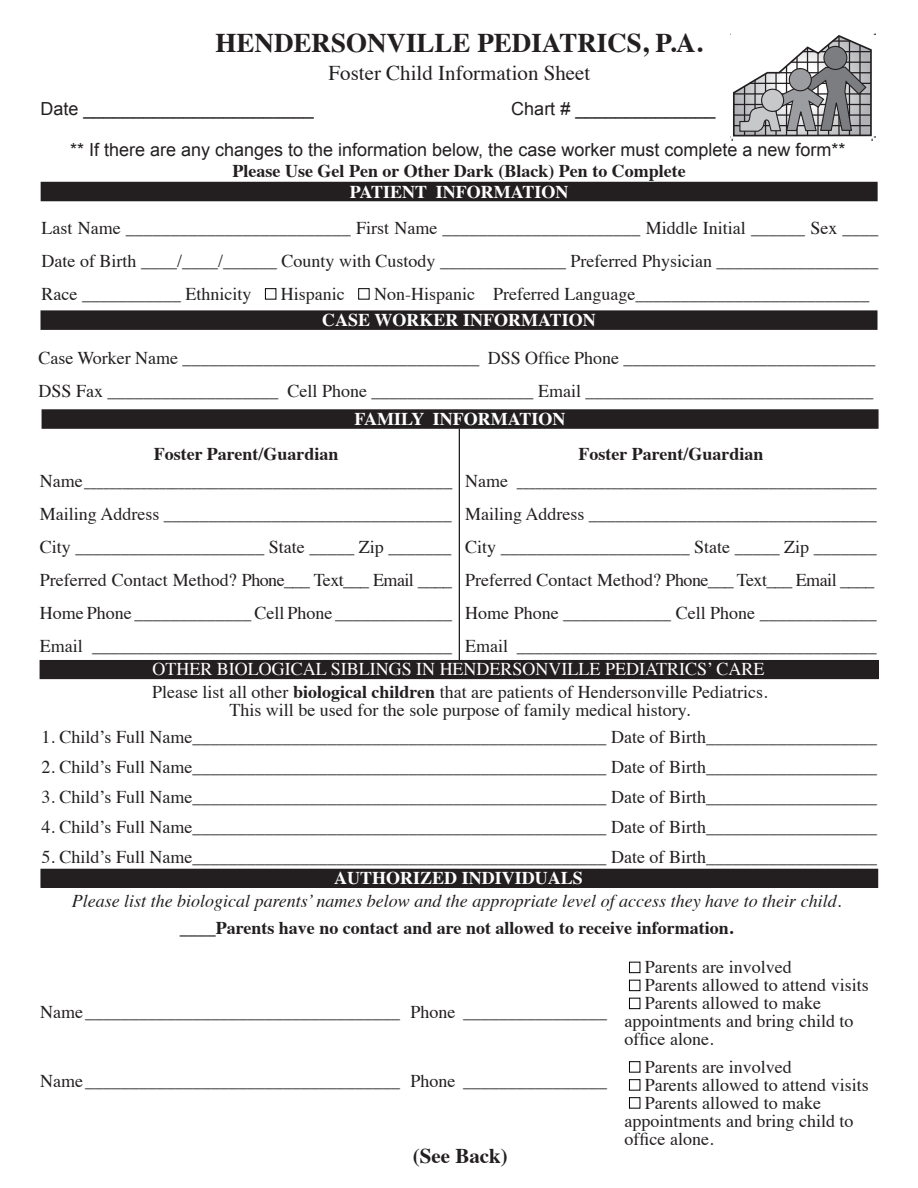
<style>
.page{position:relative;width:918px;height:1188px;background:#fff}
.page>*{position:absolute;margin:0;border:0;box-sizing:border-box;transform-origin:0 0}
.t1{font:700 27px "Times";color:#231f20}
.t2{font:21px "Times";color:#231f20}
.t3{font:700 21px "Times";color:#231f20}
.t4{font:18px/33px "Times";color:#231f20;text-align:justify}
.t5{font:700 18px "Times";color:#231f20}
.t6{font:18px "Arial";color:#231f20}
.t7{font:italic 18px "Times";color:#231f20}
.t8{font:700 18px "Times";color:#fff}
.t9{font:18px "Times";color:#fff}
.t10{font:3.3px "Helvetica";color:#231f20}
.s1{font-weight:700}
</style>
<div class="page">
<div style="left:265px;top:288px;width:11px;height:12px;border:1px solid #000"></div>
<div style="left:358px;top:288px;width:12px;height:12px;border:1px solid #000"></div>
<svg style="left:731px;top:34px;width:145px;height:107px"></svg>
<div style="left:41px;top:182px;width:837px;height:19px;background:#231f20"></div>
<div style="left:42px;top:409px;width:837px;height:20px;background:#231f20"></div>
<hr style="left:459px;top:429px;width:1px;height:233px;background:#000">
<div style="left:40px;top:660px;width:838px;height:19px;background:#231f20"></div>
<div style="left:41px;top:869px;width:837px;height:18px;background:#231f20"></div>
<div style="left:41px;top:869px;width:837px;height:19px;border:1px solid #231f20"></div>
<div style="left:629px;top:962px;width:11px;height:11px;border:1px solid #000"></div>
<div style="left:629px;top:980px;width:11px;height:11px;border:1px solid #000"></div>
<div style="left:629px;top:998px;width:11px;height:11px;border:1px solid #000"></div>
<div style="left:629px;top:1061px;width:11px;height:12px;border:1px solid #000"></div>
<div style="left:629px;top:1079px;width:11px;height:12px;border:1px solid #000"></div>
<div style="left:629px;top:1097px;width:11px;height:12px;border:1px solid #000"></div>
<div style="left:41px;top:310px;width:837px;height:20px;background:#231f20"></div>
<h1 class="t1" style="left:216px;top:17px;width:488px">HENDERSONVILLE PEDIATRICS, P.A.</h1>
<p class="t2" style="left:329px;top:54px;width:263px">Foster Child Information Sheet</p>
<p class="t6" style="left:40px;top:97px;width:275px">Date _______________________</p>
<p class="t6" style="left:511px;top:97px;width:206px">Chart # ______________</p>
<p class="t6" style="left:70px;top:138px;width:777px">** If there are any changes to the information below, the case worker must complete a new form**</p>
<p class="t10" style="left:721px;top:148px;width:53px">Hpeds logo b&amp;w wgradient.indd 1</p>
<p class="t5" style="left:233px;top:154px;width:455px">Please Use Gel Pen or Other Dark (Black) Pen to Complete</p>
<p class="t8" style="left:350px;top:174px;width:220px">PATIENT INFORMATION</p>
<p class="t4" style="left:42px;top:209px;width:838px">Last Name _________________________ First Name ______________________ Middle Initial ______ Sex ____ Date of Birth ____/____/______ County with Custody ______________ Preferred Physician __________________ Race ___________ Ethnicity</p>
<p class="t4" style="left:281px;top:275px;width:65px">Hispanic</p>
<p class="t4" style="left:374px;top:275px;width:497px">Non-Hispanic Preferred Language__________________________</p>
<p class="t8" style="left:322px;top:303px;width:275px">CASE WORKER INFORMATION</p>
<p class="t4" style="left:39px;top:340px;width:839px">Case Worker Name _________________________________ DSS Office Phone ____________________________<br>DSS Fax ___________________ Cell Phone __________________ Email ________________________________</p>
<p class="t8" style="left:355px;top:402px;width:213px">FAMILY INFORMATION</p>
<p class="t5" style="left:579px;top:436px;width:186px">Foster Parent/Guardian</p>
<p class="t4" style="left:465px;top:463px;width:413px;text-align:left">Name ______________________________________________ Mailing Address ________________________________ City _____________________ State _____ Zip _______ Preferred Contact Method? Phone___ Text___ Email ____ Home Phone ____________ Cell Phone _____________ Email ________________________________________</p>
<p class="t9" style="left:152px;top:652px;width:613px">OTHER BIOLOGICAL SIBLINGS IN HENDERSONVILLE PEDIATRICS’ CARE</p>
<p class="t5" style="left:154px;top:436px;width:186px">Foster Parent/Guardian</p>
<p class="t4" style="left:40px;top:463px;width:414px">Name_______________________________________________ Mailing Address ________________________________ City _____________________ State _____ Zip _______ Preferred Contact Method? Phone___ Text___ Email ____ Home Phone _____________ Cell Phone _____________ Email ________________________________________</p>
<p class="t4" style="left:152px;top:681px;width:617px;line-height:18px;text-align:center">Please list all other <span class="s1">biological children</span> that are patients of Hendersonville Pediatrics.<br>This will be used for the sole purpose of family medical history.</p>
<p class="t4" style="left:42px;top:719px;width:837px">1. Child’s Full Name______________________________________________ Date of Birth___________________</p>
<p class="t4" style="left:42px;top:749px;width:837px">2. Child’s Full Name______________________________________________ Date of Birth___________________</p>
<p class="t4" style="left:42px;top:779px;width:837px">3. Child’s Full Name______________________________________________ Date of Birth___________________</p>
<p class="t4" style="left:42px;top:809px;width:837px">4. Child’s Full Name______________________________________________ Date of Birth___________________</p>
<p class="t4" style="left:42px;top:839px;width:837px">5. Child’s Full Name______________________________________________ Date of Birth___________________</p>
<p class="t8" style="left:334px;top:861px;width:250px">AUTHORIZED INDIVIDUALS</p>
<p class="t7" style="left:72px;top:885px;width:771px">Please list the biological parents’ names below and the appropriate level of access they have to their child.</p>
<p class="t5" style="left:180px;top:911px;width:555px">____Parents have no contact and are not allowed to receive information.</p>
<p class="t4" style="left:40px;top:994px;width:568px">Name___________________________________ Phone ________________</p>
<p class="t4" style="left:40px;top:1063px;width:568px">Name___________________________________ Phone ________________</p>
<p class="t3" style="left:413px;top:1135px;width:97px">(See Back)</p>
<p class="t4" style="left:645px;top:949px;width:148px">Parents are involved</p>
<p class="t4" style="left:645px;top:967px;width:225px">Parents allowed to attend visits</p>
<p class="t4" style="left:645px;top:985px;width:178px">Parents allowed to make</p>
<p class="t4" style="left:625px;top:1003px;width:230px">appointments and bring child to</p>
<p class="t4" style="left:625px;top:1021px;width:90px">office alone.</p>
<p class="t4" style="left:645px;top:1048px;width:148px">Parents are involved</p>
<p class="t4" style="left:645px;top:1066px;width:225px">Parents allowed to attend visits</p>
<p class="t4" style="left:645px;top:1084px;width:178px">Parents allowed to make</p>
<p class="t4" style="left:625px;top:1102px;width:230px">appointments and bring child to</p>
<p class="t4" style="left:625px;top:1120px;width:90px">office alone.</p>
</div>
